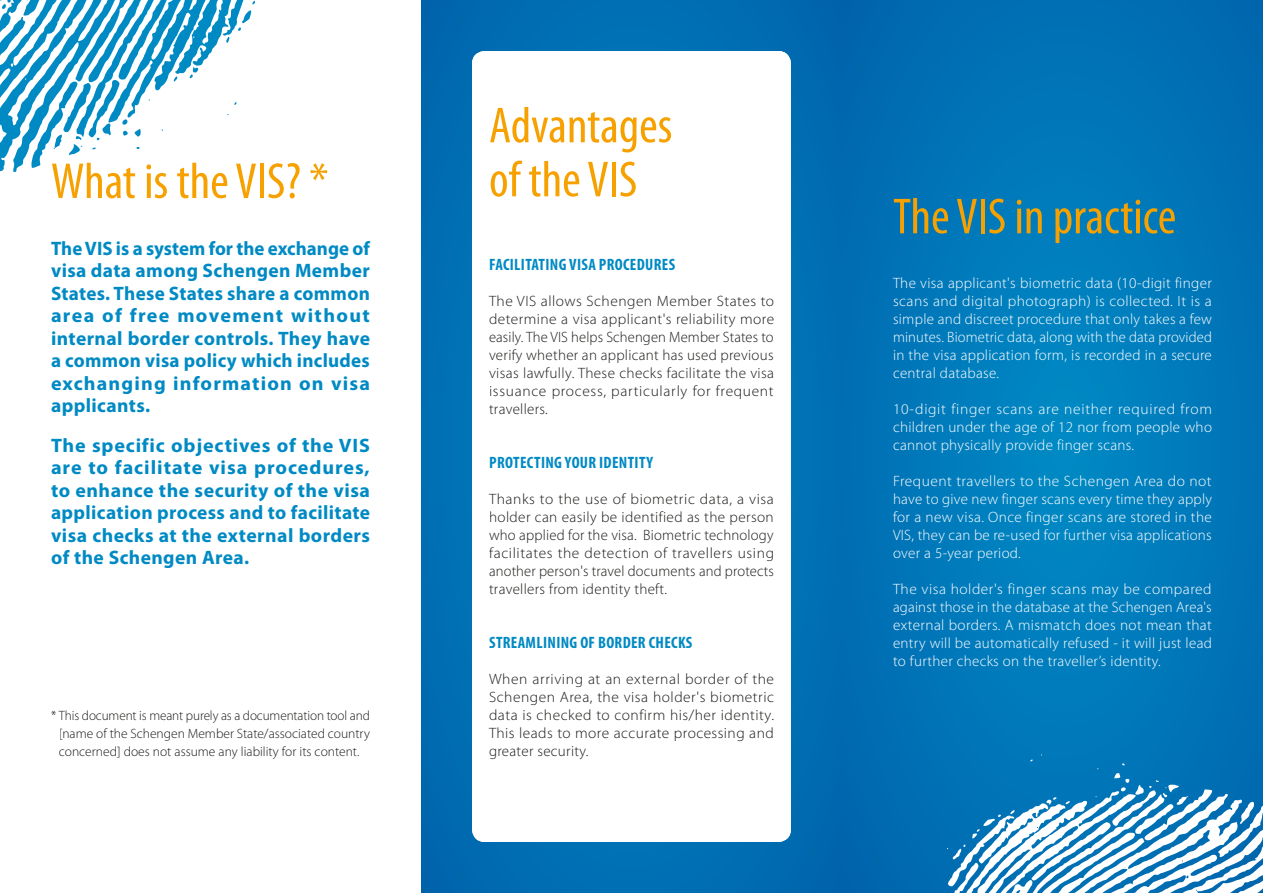
<style>
.page{position:relative;width:1263px;height:893px;background:#fff}
.page>*{position:absolute;margin:0;border:0;box-sizing:border-box;transform-origin:0 0}
.t1{font:condensed 51px/54px "Myriad Pro";color:#f6a100}
.t2{font:700 19.5px/22.5px "Myriad Pro";letter-spacing:.02em;color:#008ac4;text-align:justify}
.t3{font:700 condensed 16.5px "Myriad Pro";letter-spacing:.02em;color:#008ac4}
.t4{font:300 15px/18px "Myriad Pro";letter-spacing:.02em;color:#fff;text-align:justify}
.t5{font:300 15px/18px "Myriad Pro";letter-spacing:.02em;color:#1a1a18;text-align:justify}
.t6{font:300 13.5px/18px "Myriad Pro";color:#1a1a18;text-align:center}
</style>
<div class="page">
<div style="left:421px;top:0;width:421px;height:893px;background:#006db2"></div>
<svg style="left:0;top:0;width:255px;height:172px"></svg>
<div style="left:472px;top:51px;width:319px;height:791px;background:#fff;border-radius:13px"></div>
<svg style="left:842px;top:0;width:421px;height:893px;background:#0076b8"></svg>
<svg style="left:947px;top:754px;width:316px;height:139px"></svg>
<h1 class="t1" style="left:51px;top:154px;width:279px">What is the VIS? *</h1>
<p class="t2" style="left:51px;top:236px;width:320px">The VIS is a system for the exchange of visa data among Schengen Member States. These States share a common area of free movement without internal border controls. They have a common visa policy which includes exchanging information on visa applicants.</p>
<h2 class="t2" style="left:51px;top:433px;width:321px">The specific objectives of the VIS are to facilitate visa procedures, to enhance the security of the visa application process and to facilitate visa checks at the external borders of the Schengen Area.</h2>
<p class="t6" style="left:51px;top:706px;width:320px">* This document is meant purely as a documentation tool and [name of the Schengen Member State/associated country concerned] does not assume any liability for its content.</p>
<h1 class="t1" style="left:489px;top:98px;width:185px">Advantages of the VIS</h1>
<p class="t3" style="left:489px;top:254px;width:187px">FACILITATING VISA PROCEDURES</p>
<p class="t5" style="left:489px;top:292px;width:287px">The VIS allows Schengen Member States to determine a visa applicant's reliability more easily. The VIS helps Schengen Member States to verify whether an applicant has used previous visas lawfully. These checks facilitate the visa issuance process, particularly for frequent travellers.</p>
<p class="t3" style="left:489px;top:452px;width:165px">PROTECTING YOUR IDENTITY</p>
<p class="t5" style="left:489px;top:490px;width:287px">Thanks to the use of biometric data, a visa holder can easily be identified as the person who applied for the visa. Biometric technology facilitates the detection of travellers using another person's travel documents and protects travellers from identity theft.</p>
<p class="t3" style="left:489px;top:632px;width:205px">STREAMLINING OF BORDER CHECKS</p>
<p class="t5" style="left:489px;top:670px;width:287px">When arriving at an external border of the Schengen Area, the visa holder's biometric data is checked to confirm his/her identity.<br>This leads to more accurate processing and greater security.</p>
<h1 class="t1" style="left:893px;top:189px;width:285px">The VIS in practice</h1>
<p class="t4" style="left:893px;top:274px;width:321px">The visa applicant's biometric data (10-digit finger scans and digital photograph) is collected. It is a simple and discreet procedure that only takes a few minutes. Biometric data, along with the data provided in the visa application form, is recorded in a secure central database.</p>
<p class="t4" style="left:893px;top:400px;width:320px">10-digit finger scans are neither required from children under the age of 12 nor from people who cannot physically provide finger scans.</p>
<p class="t4" style="left:893px;top:472px;width:321px">Frequent travellers to the Schengen Area do not have to give new finger scans every time they apply for a new visa. Once finger scans are stored in the VIS, they can be re-used for further visa applications over a 5-year period.</p>
<p class="t4" style="left:893px;top:580px;width:320px">The visa holder's finger scans may be compared against those in the database at the Schengen Area's external borders. A mismatch does not mean that entry will be automatically refused - it will just lead to further checks on the traveller’s identity.</p>
</div>
